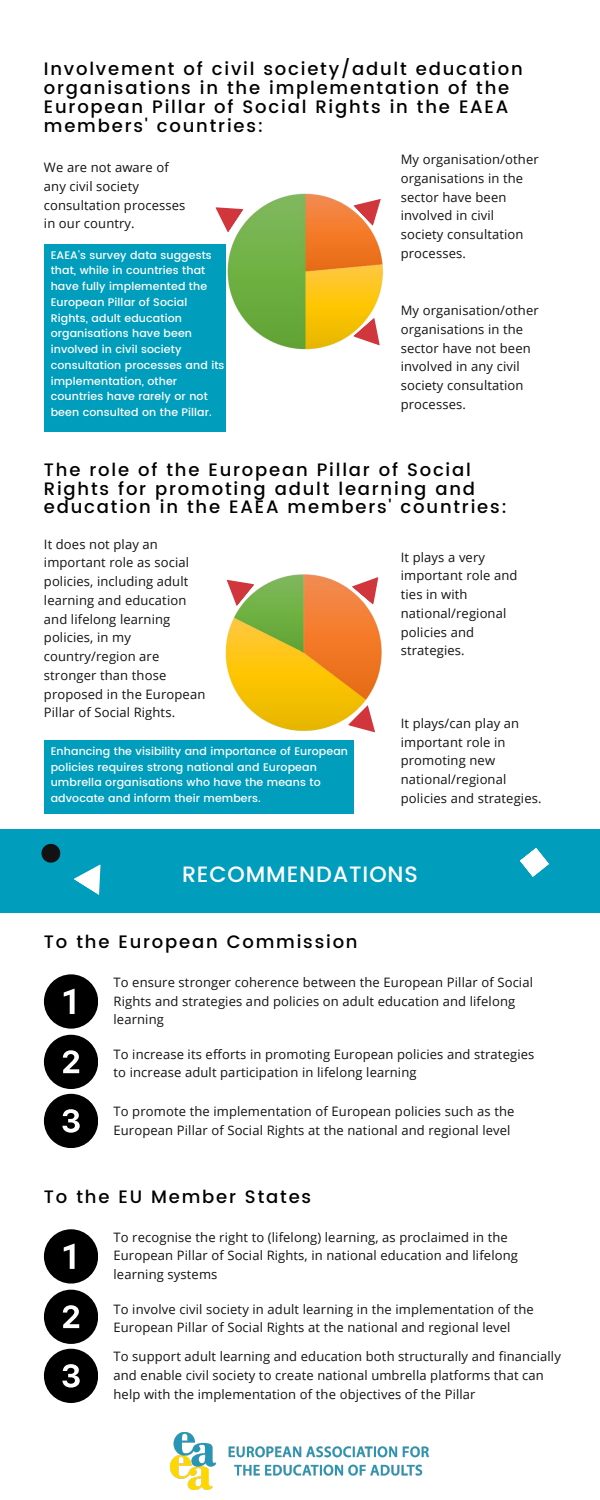
<style>
.page{position:relative;width:600px;height:1500px;background:#fff}
.page>*{position:absolute;margin:0;border:0;box-sizing:border-box;transform-origin:0 0}
.t1{font:500 22.2px "Poppins";letter-spacing:.04em;color:#fff}
.t2{font:500 18px/18.8px "Poppins";letter-spacing:.1em;color:#000}
.t3{font:13px/18.8px "Open Sans";letter-spacing:.01em;color:#121113}
.t4{font:500 11px/15.8px "Poppins";letter-spacing:.01em;color:#fff}
</style>
<div class="page">
<img style="left:227px;top:193px;width:156px;height:157px">
<svg style="left:353px;top:193px;width:30px;height:33px"></svg>
<svg style="left:353px;top:318px;width:30px;height:32px"></svg>
<svg style="left:215px;top:196px;width:29px;height:37px"></svg>
<img style="left:225px;top:574px;width:157px;height:157px">
<svg style="left:352px;top:574px;width:30px;height:31px"></svg>
<svg style="left:348px;top:705px;width:34px;height:37px"></svg>
<svg style="left:225px;top:574px;width:29px;height:32px"></svg>
<div style="left:0;top:830px;width:600px;height:83px;background:#009dbc"></div>
<svg style="left:44px;top:974px;width:54px;height:54px"></svg>
<svg style="left:44px;top:1035px;width:54px;height:113px"></svg>
<svg style="left:44px;top:1229px;width:54px;height:54px"></svg>
<svg style="left:44px;top:1290px;width:54px;height:113px"></svg>
<svg style="left:74px;top:864px;width:27px;height:31px"></svg>
<svg style="left:42px;top:844px;width:18px;height:19px"></svg>
<svg style="left:520px;top:848px;width:29px;height:29px"></svg>
<img style="left:171px;top:1433px;width:258px;height:56px">
<div style="left:44px;top:244px;width:182px;height:188px;background:#009dbc"></div>
<div style="left:44px;top:740px;width:309px;height:74px;background:#009dbc"></div>
<p class="t2" style="left:44px;top:60px;width:480px">Involvement of civil society/adult education organisations in the implementation of the European Pillar of Social Rights in the EAEA members' countries:</p>
<p class="t3" style="left:44px;top:158px;width:143px">We are not aware of any civil society consultation processes in our country.</p>
<p class="t3" style="left:401px;top:150px;width:139px">My organisation/other organisations in the sector have been involved in civil society consultation processes.</p>
<p class="t4" style="left:51px;top:247px;width:175px">EAEA's survey data suggests that, while in countries that have fully implemented the<br>European Pillar of Social<br>Rights, adult education organisations have been involved in civil society consultation processes and its implementation, other countries have rarely or not been consulted on the Pillar.</p>
<p class="t3" style="left:401px;top:301px;width:139px">My organisation/other organisations in the sector have not been involved in any civil society consultation processes.</p>
<p class="t2" style="left:44px;top:460px;width:465px">The role of the European Pillar of Social<br>Rights for promoting adult learning and education in the EAEA members' countries:</p>
<p class="t3" style="left:401px;top:547px;width:118px">It plays a very important role and ties in with national/regional policies and strategies.</p>
<p class="t3" style="left:44px;top:534px;width:163px">It does not play an important role as social policies, including adult learning and education and lifelong learning policies, in my country/region are stronger than those proposed in the European<br>Pillar of Social Rights.</p>
<p class="t3" style="left:401px;top:713px;width:142px">It plays/can play an important role in promoting new national/regional policies and strategies.</p>
<p class="t4" style="left:51px;top:743px;width:299px">Enhancing the visibility and importance of European policies requires strong national and European umbrella organisations who have the means to advocate and inform their members.</p>
<p class="t1" style="left:182px;top:862px;width:237px">RECOMMENDATIONS</p>
<p class="t2" style="left:44px;top:933px;width:315px">To the European Commission</p>
<p class="t3" style="left:114px;top:972px;width:421px">To ensure stronger coherence between the European Pillar of Social<br>Rights and strategies and policies on adult education and lifelong learning</p>
<p class="t3" style="left:114px;top:1044px;width:422px">To increase its efforts in promoting European policies and strategies to increase adult participation in lifelong learning</p>
<p class="t3" style="left:114px;top:1101px;width:402px">To promote the implementation of European policies such as the<br>European Pillar of Social Rights at the national and regional level</p>
<p class="t2" style="left:44px;top:1188px;width:269px">To the EU Member States</p>
<p class="t3" style="left:114px;top:1227px;width:406px">To recognise the right to (lifelong) learning, as proclaimed in the<br>European Pillar of Social Rights, in national education and lifelong learning systems</p>
<p class="t3" style="left:114px;top:1299px;width:422px">To involve civil society in adult learning in the implementation of the<br>European Pillar of Social Rights at the national and regional level</p>
<p class="t3" style="left:114px;top:1347px;width:449px">To support adult learning and education both structurally and financially and enable civil society to create national umbrella platforms that can help with the implementation of the objectives of the Pillar</p>
</div>
